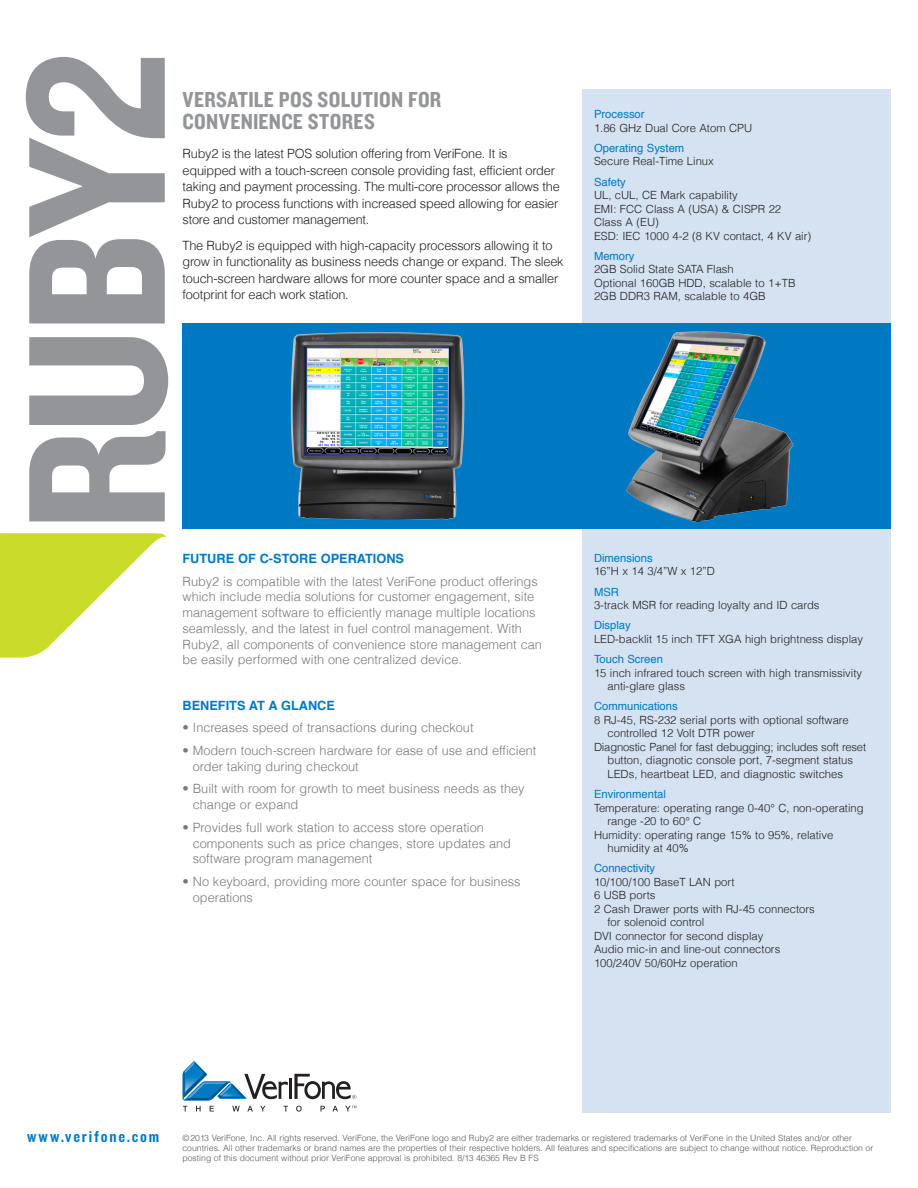
<style>
.page{position:relative;width:918px;height:1188px;background:#fff}
.page>*{position:absolute;margin:0;border:0;box-sizing:border-box;transform-origin:0 0}
.t1{font:203.4px "Knockout HTF50 Welterweight";letter-spacing:-.03em;color:#939598}
.Headline_in_colored{font:22.5px/22.5px "Knockout HTF50 Welterweight";letter-spacing:.015em;color:#939598}
.t2{font:16.5px "Knockout HTF50 Welterweight";letter-spacing:.11em;color:#0079c2}
.Body_Copy{font:300 12.75px/15.8px "Helvetica";color:#76787b}
.NEW_Paragraph_after{font:300 12.75px/16.5px "Helvetica";letter-spacing:-.015em;color:#231f20}
.Features_Italic_subh{font:700 12.75px "Helvetica";color:#0079c2}
.specifications_text{font:300 11.25px/13.5px "Helvetica";color:#231f20}
.new_spec_subhead{font:11.25px "Helvetica";color:#0079c2}
.copyright_text{font:300 8.7px/10.2px "Helvetica";color:#57585a}
</style>
<div class="page">
<div style="left:582px;top:90px;width:309px;height:1023px;background:#d4e2f2"></div>
<svg style="left:183px;top:1106px;width:4px;height:5px"></svg>
<svg style="left:196px;top:1106px;width:5px;height:5px"></svg>
<svg style="left:210px;top:1106px;width:4px;height:5px"></svg>
<svg style="left:232px;top:1106px;width:8px;height:5px"></svg>
<svg style="left:247px;top:1106px;width:6px;height:5px"></svg>
<svg style="left:260px;top:1106px;width:5px;height:5px"></svg>
<svg style="left:284px;top:1106px;width:4px;height:5px"></svg>
<svg style="left:296px;top:1106px;width:6px;height:6px"></svg>
<svg style="left:321px;top:1106px;width:4px;height:5px"></svg>
<svg style="left:332px;top:1106px;width:6px;height:5px"></svg>
<svg style="left:345px;top:1106px;width:11px;height:5px"></svg>
<svg style="left:183px;top:1061px;width:173px;height:39px"></svg>
<svg style="left:0;top:533px;width:166px;height:125px"></svg>
<div style="left:183px;top:323px;width:708px;height:206px;background:#0079c2"></div>
<img style="left:290px;top:332px;width:175px;height:188px">
<img style="left:626px;top:331px;width:168px;height:192px">
<p class="t1" style="left:-9px;top:531px;width:482px;rotate:-90deg">RUBY2</p>
<p class="Headline_in_colored" style="left:183px;top:89px;width:260px">VERSATILE POS SOLUTION FOR<br>CONVENIENCE STORES</p>
<p class="NEW_Paragraph_after" style="left:183px;top:145px;width:379px">Ruby2 is the latest POS solution offering from VeriFone. It is equipped with a touch-screen console providing fast, efficient order taking and payment processing. The multi-core processor allows the Ruby2 to process functions with increased speed allowing for easier store and customer management.</p>
<p class="NEW_Paragraph_after" style="left:183px;top:236px;width:383px">The Ruby2 is equipped with high-capacity processors allowing it to grow in functionality as business needs change or expand. The sleek touch-screen hardware allows for more counter space and a smaller footprint for each work station.</p>
<p class="Features_Italic_subh" style="left:183px;top:548px;width:223px">FUTURE OF C-STORE OPERATIONS</p>
<p class="Body_Copy" style="left:183px;top:573px;width:361px">Ruby2 is compatible with the latest VeriFone product offerings which include media solutions for customer engagement, site management software to efficiently manage multiple locations seamlessly, and the latest in fuel control management. With Ruby2, all components of convenience store management can be easily performed with one centralized device.</p>
<p class="Features_Italic_subh" style="left:183px;top:695px;width:154px">BENEFITS AT A GLANCE</p>
<p class="Body_Copy" style="left:183px;top:719px;width:293px">• Increases speed of transactions during checkout</p>
<p class="Body_Copy" style="left:193px;top:742px;width:345px;text-indent:-10px">• Modern touch-screen hardware for ease of use and efficient order taking during checkout</p>
<p class="Body_Copy" style="left:193px;top:780px;width:333px;text-indent:-10px">• Built with room for growth to meet business needs as they change or expand</p>
<p class="Body_Copy" style="left:193px;top:819px;width:320px;text-indent:-10px">• Provides full work station to access store operation components such as price changes, store updates and software program management</p>
<p class="Body_Copy" style="left:193px;top:873px;width:329px;text-indent:-10px">• No keyboard, providing more counter space for business operations</p>
<p class="new_spec_subhead" style="left:594px;top:106px;width:52px">Processor</p>
<p class="specifications_text" style="left:594px;top:120px;width:160px">1.86 GHz Dual Core Atom CPU</p>
<p class="new_spec_subhead" style="left:594px;top:139px;width:92px">Operating System</p>
<p class="specifications_text" style="left:594px;top:154px;width:121px">Secure Real-Time Linux</p>
<p class="new_spec_subhead" style="left:594px;top:173px;width:33px">Safety</p>
<p class="specifications_text" style="left:594px;top:188px;width:145px">UL, cUL, CE Mark capability</p>
<p class="specifications_text" style="left:594px;top:201px;width:189px">EMI: FCC Class A (USA) &amp; CISPR 22</p>
<p class="specifications_text" style="left:594px;top:215px;width:67px">Class A (EU)</p>
<p class="specifications_text" style="left:594px;top:228px;width:219px">ESD: IEC 1000 4-2 (8 KV contact, 4 KV air)</p>
<p class="new_spec_subhead" style="left:594px;top:247px;width:42px">Memory</p>
<p class="specifications_text" style="left:594px;top:262px;width:141px">2GB Solid State SATA Flash</p>
<p class="specifications_text" style="left:594px;top:276px;width:203px">Optional 160GB HDD, scalable to 1+TB</p>
<p class="specifications_text" style="left:594px;top:289px;width:173px">2GB DDR3 RAM, scalable to 4GB</p>
<p class="new_spec_subhead" style="left:594px;top:549px;width:60px">Dimensions</p>
<p class="specifications_text" style="left:594px;top:564px;width:123px">16”H x 14 3/4”W x 12”D</p>
<p class="new_spec_subhead" style="left:594px;top:583px;width:26px">MSR</p>
<p class="specifications_text" style="left:594px;top:598px;width:227px">3-track MSR for reading loyalty and ID cards</p>
<p class="new_spec_subhead" style="left:594px;top:617px;width:38px">Display</p>
<p class="specifications_text" style="left:594px;top:632px;width:271px">LED-backlit 15 inch TFT XGA high brightness display</p>
<p class="new_spec_subhead" style="left:594px;top:651px;width:71px">Touch Screen</p>
<p class="specifications_text" style="left:608px;top:665px;width:256px;text-indent:-14px">15 inch infrared touch screen with high transmissivity anti-glare glass</p>
<p class="new_spec_subhead" style="left:594px;top:698px;width:85px">Communications</p>
<p class="specifications_text" style="left:608px;top:713px;width:243px;text-indent:-14px">8 RJ-45, RS-232 serial ports with optional software controlled 12 Volt DTR power</p>
<p class="specifications_text" style="left:608px;top:740px;width:260px;text-indent:-14px">Diagnostic Panel for fast debugging; includes soft reset button, diagnotic console port, 7-segment status<br>LEDs, heartbeat LED, and diagnostic switches</p>
<p class="new_spec_subhead" style="left:594px;top:786px;width:73px">Environmental</p>
<p class="specifications_text" style="left:608px;top:800px;width:258px;text-indent:-14px">Temperature: operating range 0-40° C, non-operating range -20 to 60° C</p>
<p class="specifications_text" style="left:608px;top:827px;width:227px;text-indent:-14px">Humidity: operating range 15% to 95%, relative humidity at 40%</p>
<p class="new_spec_subhead" style="left:594px;top:860px;width:63px">Connectivity</p>
<p class="specifications_text" style="left:594px;top:875px;width:142px">10/100/100 BaseT LAN port</p>
<p class="specifications_text" style="left:594px;top:888px;width:63px">6 USB ports</p>
<p class="specifications_text" style="left:608px;top:902px;width:209px;text-indent:-14px">2 Cash Drawer ports with RJ-45 connectors for solenoid control</p>
<p class="specifications_text" style="left:594px;top:929px;width:171px">DVI connector for second display</p>
<p class="specifications_text" style="left:594px;top:942px;width:188px">Audio mic-in and line-out connectors</p>
<p class="specifications_text" style="left:594px;top:956px;width:145px">100/240V 50/60Hz operation</p>
<p class="t2" style="left:27px;top:1128px;width:134px">www.verifone.com</p>
<p class="copyright_text" style="left:183px;top:1132px;width:692px">©2013 VeriFone, Inc. All rights reserved. VeriFone, the VeriFone logo and Ruby2 are either trademarks or registered trademarks of VeriFone in the United States and/or other countries. All other trademarks or brand names are the properties of their respective holders. All features and specifications are subject to change without notice. Reproduction or posting of this document without prior VeriFone approval is prohibited. 8/13 46365 Rev B FS</p>
</div>
